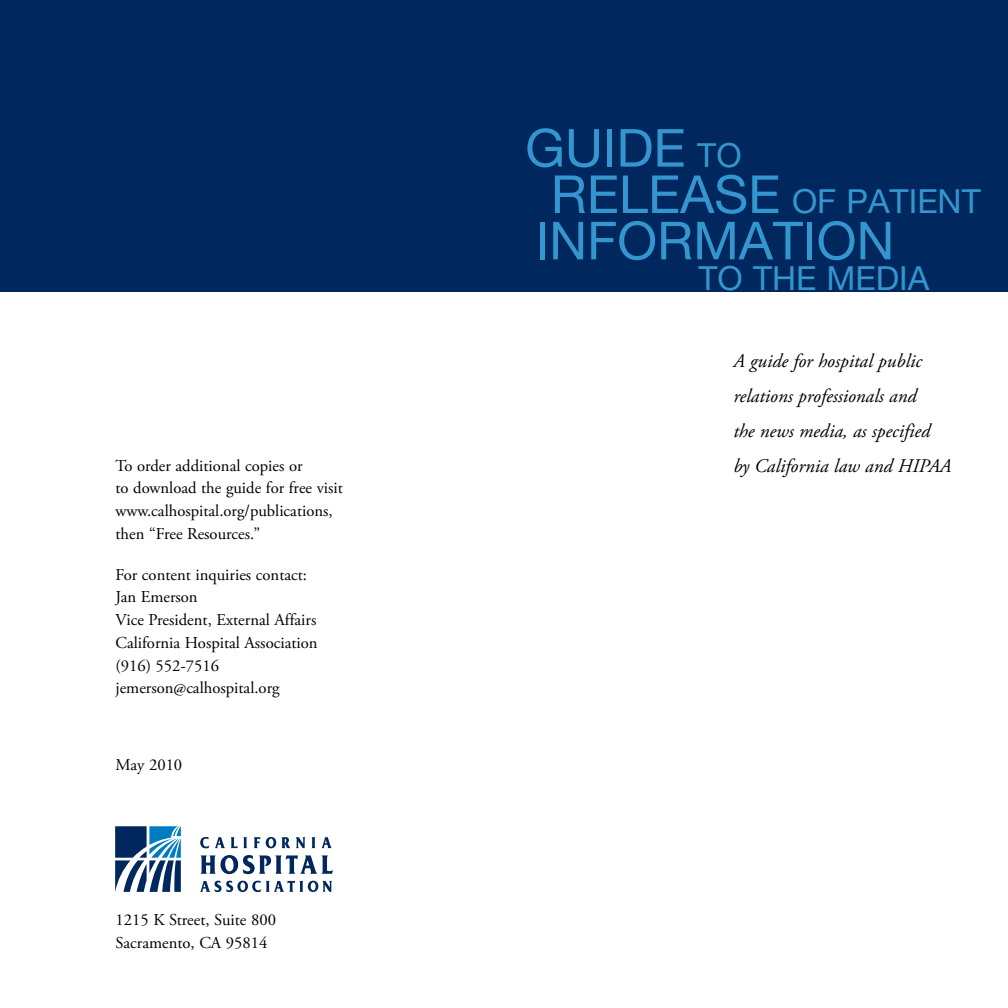
<style>
.page{position:relative;width:1008px;height:1008px;background:#fff}
.page>*{position:absolute;margin:0;border:0;box-sizing:border-box;transform-origin:0 0}
.t1{font:52.5px "Helvetica Neue LT Pro";color:#3396cf}
.t2{font:33.25px "Helvetica Neue LT Pro";color:#3396cf}
.t3{font:italic 19.25px/35px "Adobe Garamond Pro";color:#000}
.t4{font:16.62px/22.8px "Adobe Garamond Pro";color:#000}
.s1{font-size:33.25px}
.s2{font-size:52.5px}
</style>
<div class="page">
<div style="left:504px;top:0;width:504px;height:291px;background:#00285e"></div>
<svg style="left:115px;top:826px;width:66px;height:66px"></svg>
<svg style="left:200px;top:837px;width:133px;height:55px"></svg>
<div style="left:0;top:0;width:504px;height:291px;background:#00285e"></div>
<h1 class="t1" style="left:525px;top:117px;width:218px">GUIDE <span class="s1">TO</span></h1>
<h2 class="t2" style="left:551px;top:181px;width:431px"><span class="s2">RELEASE</span> OF PATIENT</h2>
<h1 class="t1" style="left:536px;top:209px;width:360px">I NFORMATION</h1>
<h2 class="t2" style="left:699px;top:259px;width:232px">TO THE M EDIA</h2>
<p class="t3" style="left:733px;top:344px;width:198px">A guide for hospital public relations professionals and the news media, as specified</p>
<p class="t4" style="left:115px;top:455px;width:189px">To order additional copies or</p>
<p class="t3" style="left:733px;top:449px;width:220px">by California law and HIPAA</p>
<p class="t4" style="left:115px;top:477px;width:229px">to download the guide for free visit www.calhospital.org/publications, then “Free Resources.”</p>
<p class="t4" style="left:115px;top:564px;width:204px">For content inquiries contact:<br>Jan Emerson<br>Vice President, External Affairs<br>California Hospital Association (916) 552-7516 jemerson@calhospital.org</p>
<p class="t4" style="left:116px;top:754px;width:68px">May 2010</p>
<p class="t4" style="left:116px;top:909px;width:162px">1215 K Street, Suite 800<br>Sacramento, CA 95814</p>
</div>
